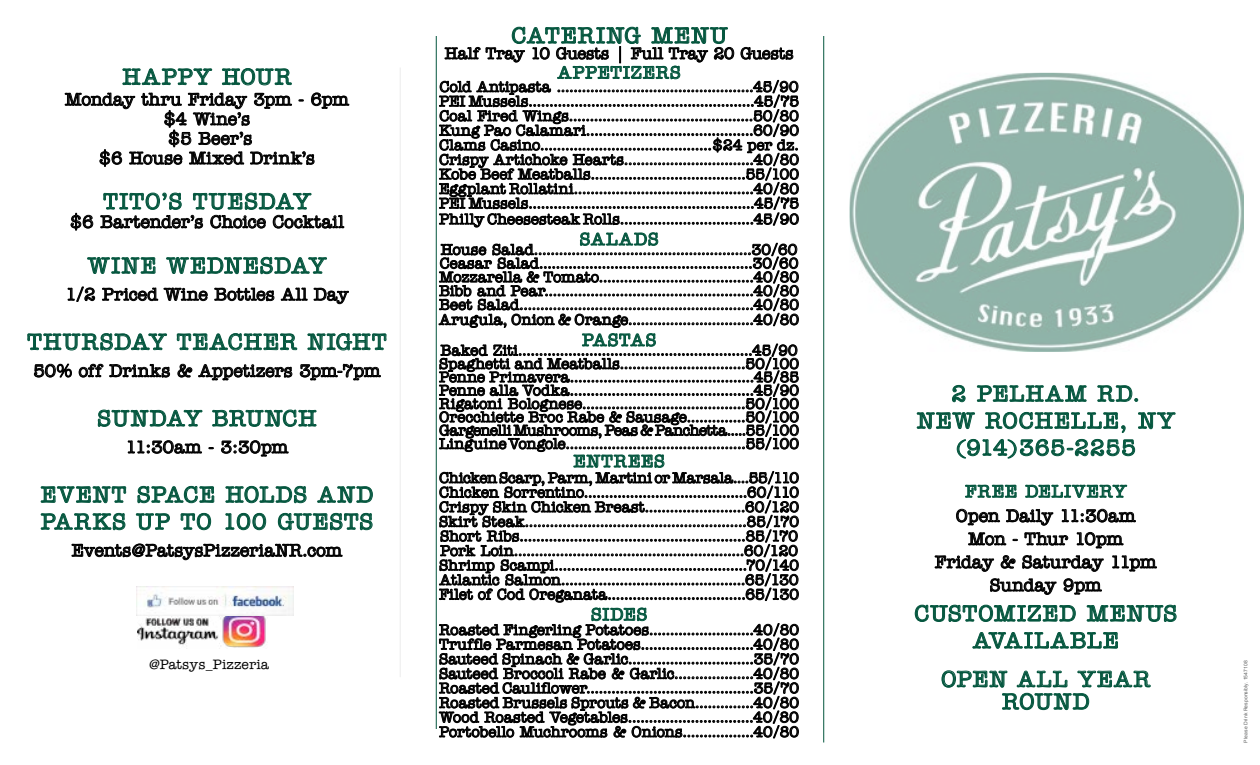
<style>
.page{position:relative;width:1260px;height:765px;background:#fff}
.page>*{position:absolute;margin:0;border:0;box-sizing:border-box;transform-origin:0 0}
.t1{font:500 22.5px/27px "American Typewriter";letter-spacing:.06em;color:#04563e;text-align:center}
.t2{font:500 22.5px "American Typewriter";letter-spacing:.04em;color:#04563e}
.t3{font:500 17.5px/23.1px "American Typewriter";color:#000;text-align:center}
.t4{font:500 17.5px "American Typewriter";letter-spacing:.065em;color:#04563e}
.t5{font:500 16.25px "American Typewriter";letter-spacing:-.01em;color:#000}
.t6{font:500 15px/14.6px "American Typewriter";letter-spacing:-.005em;color:#000;text-align:justify}
.t7{font:500 13.75px "American Typewriter";letter-spacing:.01em;color:#000}
.t8{font:5px "Arial";letter-spacing:.025em;color:#606161}
</style>
<div class="page">
<img style="left:850px;top:73px;width:394px;height:279px">
<hr style="left:400px;top:68px;width:1px;height:609px;background:#000">
<svg style="left:952px;top:385px;width:13px;height:17px"></svg>
<svg style="left:977px;top:386px;width:109px;height:16px"></svg>
<svg style="left:1098px;top:386px;width:40px;height:16px"></svg>
<svg style="left:917px;top:412px;width:258px;height:46px"></svg>
<svg style="left:965px;top:485px;width:51px;height:12px"></svg>
<svg style="left:1026px;top:485px;width:101px;height:13px"></svg>
<svg style="left:957px;top:509px;width:43px;height:16px"></svg>
<svg style="left:1006px;top:509px;width:47px;height:16px"></svg>
<svg style="left:1062px;top:509px;width:74px;height:14px"></svg>
<svg style="left:969px;top:533px;width:37px;height:12px"></svg>
<svg style="left:1025px;top:532px;width:43px;height:13px"></svg>
<svg style="left:1077px;top:532px;width:46px;height:16px"></svg>
<svg style="left:935px;top:556px;width:59px;height:16px"></svg>
<svg style="left:1001px;top:555px;width:14px;height:13px"></svg>
<svg style="left:1023px;top:555px;width:80px;height:17px"></svg>
<svg style="left:1113px;top:556px;width:44px;height:15px"></svg>
<svg style="left:991px;top:579px;width:65px;height:16px"></svg>
<svg style="left:1064px;top:579px;width:38px;height:15px"></svg>
<svg style="left:915px;top:605px;width:161px;height:17px"></svg>
<svg style="left:1087px;top:605px;width:89px;height:17px"></svg>
<svg style="left:973px;top:632px;width:145px;height:17px"></svg>
<svg style="left:942px;top:671px;width:65px;height:16px"></svg>
<svg style="left:1017px;top:671px;width:50px;height:16px"></svg>
<svg style="left:1078px;top:671px;width:72px;height:16px"></svg>
<svg style="left:1002px;top:693px;width:87px;height:17px"></svg>
<svg style="left:123px;top:69px;width:89px;height:16px"></svg>
<svg style="left:222px;top:68px;width:70px;height:17px"></svg>
<svg style="left:65px;top:93px;width:284px;height:74px"></svg>
<svg style="left:71px;top:213px;width:22px;height:17px"></svg>
<svg style="left:101px;top:193px;width:243px;height:36px"></svg>
<svg style="left:87px;top:257px;width:68px;height:17px"></svg>
<svg style="left:166px;top:257px;width:161px;height:17px"></svg>
<svg style="left:68px;top:287px;width:27px;height:15px"></svg>
<svg style="left:102px;top:288px;width:56px;height:13px"></svg>
<svg style="left:164px;top:288px;width:43px;height:13px"></svg>
<svg style="left:215px;top:288px;width:59px;height:13px"></svg>
<svg style="left:281px;top:288px;width:26px;height:12px"></svg>
<svg style="left:314px;top:288px;width:35px;height:16px"></svg>
<svg style="left:28px;top:333px;width:139px;height:17px"></svg>
<svg style="left:177px;top:333px;width:120px;height:17px"></svg>
<svg style="left:308px;top:333px;width:78px;height:17px"></svg>
<svg style="left:34px;top:364px;width:38px;height:13px"></svg>
<svg style="left:79px;top:364px;width:24px;height:13px"></svg>
<svg style="left:110px;top:364px;width:60px;height:13px"></svg>
<svg style="left:178px;top:364px;width:14px;height:13px"></svg>
<svg style="left:199px;top:364px;width:93px;height:16px"></svg>
<svg style="left:300px;top:364px;width:81px;height:16px"></svg>
<svg style="left:98px;top:410px;width:104px;height:17px"></svg>
<svg style="left:213px;top:410px;width:103px;height:17px"></svg>
<svg style="left:128px;top:441px;width:74px;height:13px"></svg>
<svg style="left:221px;top:441px;width:67px;height:15px"></svg>
<svg style="left:41px;top:487px;width:85px;height:16px"></svg>
<svg style="left:138px;top:486px;width:76px;height:17px"></svg>
<svg style="left:226px;top:486px;width:80px;height:17px"></svg>
<svg style="left:318px;top:487px;width:55px;height:16px"></svg>
<svg style="left:41px;top:513px;width:84px;height:17px"></svg>
<svg style="left:136px;top:514px;width:34px;height:16px"></svg>
<svg style="left:181px;top:513px;width:30px;height:17px"></svg>
<svg style="left:226px;top:513px;width:40px;height:17px"></svg>
<svg style="left:278px;top:513px;width:94px;height:17px"></svg>
<svg style="left:72px;top:544px;width:270px;height:16px"></svg>
<img style="left:137px;top:616px;width:129px;height:33px">
<img style="left:136px;top:587px;width:157px;height:29px">
<svg style="left:439px;top:27px;width:360px;height:200px"></svg>
<svg style="left:439px;top:233px;width:360px;height:369px"></svg>
<svg style="left:439px;top:608px;width:360px;height:130px"></svg>
<hr style="left:436px;top:36px;width:1px;height:693px;background:#04563e">
<hr style="left:823px;top:36px;width:1px;height:706px;background:#04563e">
<h1 class="t1" style="left:123px;top:64px;width:170px">HAPPY HOUR</h1>
<p class="t3" style="left:65px;top:90px;width:286px;line-height:19.6px">Monday thru Friday 3pm - 6pm $4 Wine’s<br>$5 Beer’s<br>$6 House Mixed Drink’s</p>
<h1 class="t1" style="left:103px;top:188px;width:209px">TITO’S TUESDAY</h1>
<p class="t3" style="left:70px;top:210px;width:275px">$6 Bartender’s Choice Cocktail</p>
<h1 class="t1" style="left:88px;top:252px;width:240px">WINE WEDNESDAY</h1>
<p class="t3" style="left:65px;top:283px;width:285px">1/2 Priced Wine Bottles All Day</p>
<h1 class="t1" style="left:27px;top:329px;width:361px">THURSDAY TEACHER NIGHT</h1>
<p class="t3" style="left:33px;top:359px;width:349px">50% off Drinks &amp; Appetizers 3pm-7pm</p>
<h1 class="t2" style="left:98px;top:406px;width:220px">SUNDAY BRUNCH</h1>
<p class="t3" style="left:126px;top:436px;width:164px">11:30am - 3:30pm</p>
<h1 class="t1" style="left:41px;top:481px;width:334px;text-align:left">EVENT SPACE HOLDS AND<br>PARKS UP TO 100 GUESTS</h1>
<p class="t3" style="left:72px;top:539px;width:272px">Events@PatsysPizzeriaNR.com</p>
<p class="t7" style="left:149px;top:657px;width:121px">@Patsys_Pizzeria</p>
<h1 class="t1" style="left:511px;top:22px;width:217px">CATERING MENU</h1>
<p class="t5" style="left:445px;top:44px;width:350px">Half Tray 10 Guests | Full Tray 20 Guests</p>
<p class="t4" style="left:558px;top:63px;width:124px">APPETIZERS</p>
<p class="t6" style="left:439px;top:80px;width:361px">Cold Antipasta ...............................................45/90<br>PEI Mussels......................................................45/75<br>Coal Fired Wings............................................50/80<br>Kung Pao Calamari........................................60/90<br>Clams Casino.........................................$24 per dz.<br>Crispy Artichoke Hearts...............................40/80<br>Kobe Beef Meatballs.....................................55/100<br>Eggplant Rollatini...........................................40/80<br>PEI Mussels......................................................45/75<br>Philly Cheesesteak Rolls................................45/90</p>
<p class="t4" style="left:580px;top:229px;width:80px">SALADS</p>
<p class="t6" style="left:439px;top:243px;width:361px;line-height:14px">House Salad....................................................30/60<br>Ceasar Salad...................................................30/60<br>Mozzarella &amp; Tomato.....................................40/80<br>Bibb and Pear..................................................40/80<br>Beet Salad........................................................40/80<br>Arugula, Onion &amp; Orange..............................40/80</p>
<p class="t4" style="left:582px;top:330px;width:76px">PASTAS</p>
<p class="t6" style="left:439px;top:344px;width:361px;line-height:13.4px">Baked Ziti........................................................45/90<br>Spaghetti and Meatballs..............................50/100<br>Penne Primavera............................................45/85<br>Penne alla Vodka............................................45/90<br>Rigatoni Bolognese.......................................50/100<br>Orecchiette Broc Rabe &amp; Sausage..............50/100<br>Gargenelli Mushrooms, Peas &amp; Panchetta.....55/100<br>Linguine Vongole...........................................55/100</p>
<p class="t4" style="left:574px;top:451px;width:93px">ENTREES</p>
<p class="t6" style="left:439px;top:471px;width:361px">Chicken Scarp, Parm, Martini or Marsala....55/110<br>Chicken Sorrentino.......................................60/110<br>Crispy Skin Chicken Breast........................60/120<br>Skirt Steak.....................................................85/170<br>Short Ribs......................................................85/170<br>Pork Loin.......................................................60/120<br>Shrimp Scampi..............................................70/140<br>Atlantic Salmon............................................65/130<br>Filet of Cod Oreganata.................................65/130</p>
<p class="t4" style="left:591px;top:605px;width:58px">SIDES</p>
<p class="t6" style="left:439px;top:623px;width:361px">Roasted Fingerling Potatoes.........................40/80<br>Truffle Parmesan Potatoes...........................40/80<br>Sauteed Spinach &amp; Garlic..............................35/70<br>Sauteed Broccoli Rabe &amp; Garlic...................40/80<br>Roasted Cauliflower........................................35/70<br>Roasted Brussels Sprouts &amp; Bacon..............40/80<br>Wood Roasted Vegetables..............................40/80<br>Portobello Muchrooms &amp; Onions.................40/80</p>
<h1 class="t1" style="left:917px;top:380px;width:259px">2 PELHAM RD.<br>NEW ROCHELLE, NY (914)365-2255</h1>
<p class="t4" style="left:965px;top:482px;width:163px">FREE DELIVERY</p>
<p class="t3" style="left:935px;top:504px;width:223px">Open Daily 11:30am<br>Mon - Thur 10pm<br>Friday &amp; Saturday 11pm<br>Sunday 9pm</p>
<h1 class="t1" style="left:914px;top:600px;width:264px">CUSTOMIZED MENUS<br>AVAILABLE</h1>
<h1 class="t1" style="left:941px;top:668px;width:211px;line-height:22.5px">OPEN ALL YEAR<br>ROUND</h1>
<p class="t8" style="left:1242px;top:742px;width:83px;rotate:-90deg">Please Drink Responsibly. 1547108</p>
</div>
